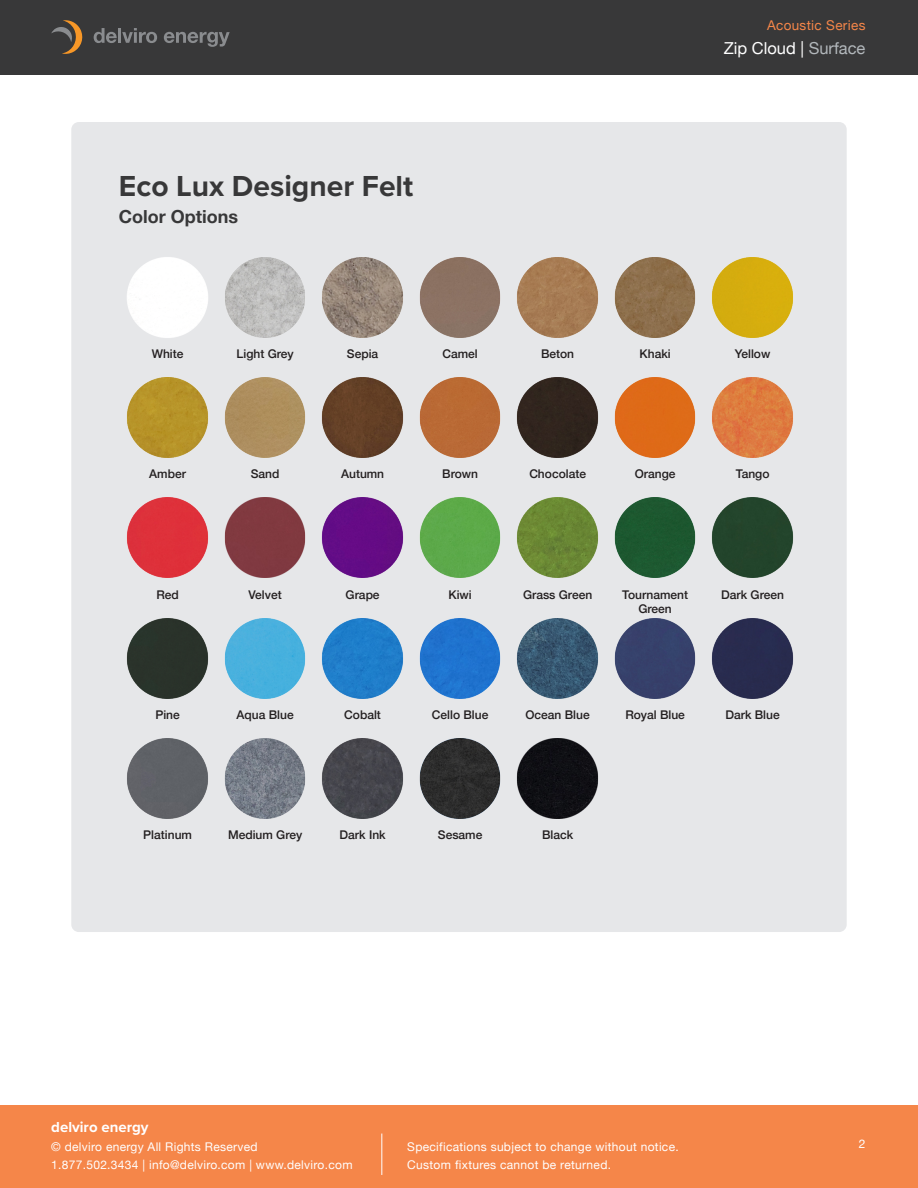
<style>
.page{position:relative;width:918px;height:1188px;background:#fff}
.page>*{position:absolute;margin:0;border:0;box-sizing:border-box;transform-origin:0 0}
.t1{font:700 30px "Proxima Nova";color:#383839}
.t2{font:700 18px "Helvetica Neue";color:#383839}
.t3{font:16.5px "Helvetica Neue";color:#fff}
.t4{font:700 15px "Proxima Nova";color:#fff}
.t5{font:13.5px "Helvetica Neue";letter-spacing:.025em;color:#f58649}
.t6{font:500 12px/14.4px "Helvetica Neue";color:#231f20;text-align:center}
.t7{font:12px/18px "Helvetica Neue";letter-spacing:.025em;color:#fff}
.s1{color:#b2b7bb}
</style>
<div class="page">
<div style="left:0;top:1106px;width:918px;height:82px;background:#f58649"></div>
<div style="left:0;top:0;width:918px;height:75px;background:#383839"></div>
<hr style="left:382px;top:1134px;width:1px;height:41px;background:#fff">
<svg style="left:51px;top:20px;width:32px;height:34px"></svg>
<svg style="left:94px;top:28px;width:63px;height:15px"></svg>
<svg style="left:164px;top:32px;width:66px;height:15px"></svg>
<div style="left:71px;top:122px;width:776px;height:810px;background:#e6e7e9;border-radius:8px"></div>
<img style="left:127px;top:257px;width:667px;height:81px">
<img style="left:126px;top:377px;width:667px;height:81px">
<img style="left:127px;top:497px;width:667px;height:81px">
<img style="left:126px;top:618px;width:668px;height:81px">
<img style="left:127px;top:738px;width:472px;height:81px">
<p class="t1" style="left:119px;top:164px;width:296px">Eco Lux Designer Felt</p>
<p class="t2" style="left:119px;top:202px;width:121px">Color Options</p>
<p class="t5" style="left:767px;top:15px;width:100px">Acoustic Series</p>
<h3 class="t3" style="left:724px;top:36px;width:143px">Zip Cloud | <span class="s1">Surface</span></h3>
<p class="t6" style="left:152px;top:345px;width:33px">White</p>
<p class="t6" style="left:237px;top:345px;width:59px">Light Grey</p>
<p class="t6" style="left:347px;top:345px;width:33px">Sepia</p>
<p class="t6" style="left:442px;top:345px;width:37px">Camel</p>
<p class="t6" style="left:541px;top:345px;width:35px">Beton</p>
<p class="t6" style="left:640px;top:345px;width:33px">Khaki</p>
<p class="t6" style="left:735px;top:345px;width:37px">Yellow</p>
<p class="t6" style="left:149px;top:466px;width:38px">Amber</p>
<p class="t6" style="left:251px;top:466px;width:30px">Sand</p>
<p class="t6" style="left:341px;top:466px;width:45px">Autumn</p>
<p class="t6" style="left:442px;top:466px;width:37px">Brown</p>
<p class="t6" style="left:529px;top:466px;width:58px">Chocolate</p>
<p class="t6" style="left:635px;top:466px;width:42px">Orange</p>
<p class="t6" style="left:736px;top:466px;width:35px">Tango</p>
<p class="t6" style="left:156px;top:586px;width:24px">Red</p>
<p class="t6" style="left:249px;top:586px;width:35px">Velvet</p>
<p class="t6" style="left:346px;top:586px;width:36px">Grape</p>
<p class="t6" style="left:448px;top:586px;width:25px">Kiwi</p>
<p class="t6" style="left:523px;top:586px;width:71px">Grass Green</p>
<p class="t6" style="left:622px;top:586px;width:67px">Tournament<br>Green</p>
<p class="t6" style="left:721px;top:586px;width:64px">Dark Green</p>
<p class="t6" style="left:155px;top:707px;width:26px">Pine</p>
<p class="t6" style="left:237px;top:707px;width:59px">Aqua Blue</p>
<p class="t6" style="left:344px;top:707px;width:38px">Cobalt</p>
<p class="t6" style="left:432px;top:707px;width:58px">Cello Blue</p>
<p class="t6" style="left:526px;top:707px;width:66px">Ocean Blue</p>
<p class="t6" style="left:625px;top:707px;width:61px">Royal Blue</p>
<p class="t6" style="left:726px;top:707px;width:56px">Dark Blue</p>
<p class="t6" style="left:143px;top:827px;width:50px">Platinum</p>
<p class="t6" style="left:228px;top:827px;width:76px">Medium Grey</p>
<p class="t6" style="left:340px;top:827px;width:48px">Dark Ink</p>
<p class="t6" style="left:438px;top:827px;width:46px">Sesame</p>
<p class="t6" style="left:542px;top:827px;width:33px">Black</p>
<p class="t4" style="left:51px;top:1116px;width:99px">delviro energy</p>
<p class="t7" style="left:51px;top:1138px;width:303px">© delviro energy All Rights Reserved<br>1.877.502.3434 | info@delviro.com | www.delviro.com</p>
<p class="t7" style="left:407px;top:1138px;width:273px">Specifications subject to change without notice.<br>Custom fixtures cannot be returned.</p>
<p class="t7" style="left:859px;top:1135px;width:8px">2</p>
</div>
